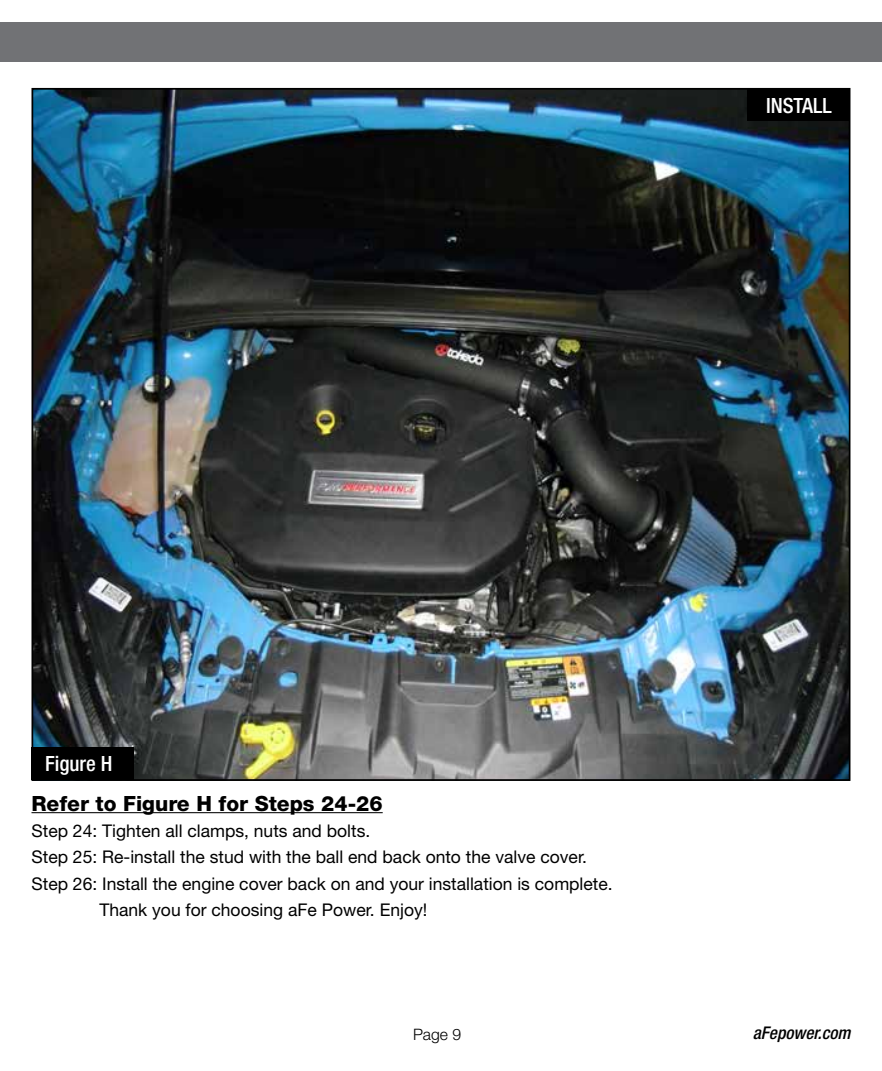
<style>
.page{position:relative;width:882px;height:1071px;background:#fff}
.page>*{position:absolute;margin:0;border:0;box-sizing:border-box;transform-origin:0 0}
.t1{font:800 21px "Helvetica Neue";color:#000}
.t2{font:500 condensed 21px "Helvetica Neue";color:#fff}
.t3{font:17.5px "Helvetica Neue";color:#000}
.t4{font:italic 500 condensed 17.5px "Helvetica Neue";color:#000}
.t5{font:300 15.75px "Helvetica Neue";color:#000}
</style>
<div class="page">
<div style="left:0;top:23px;width:882px;height:39px;background:#717275"></div>
<img style="left:35px;top:91px;width:812px;height:687px">
<hr style="left:32px;top:812px;width:351px;height:1px;background:#000">
<div style="left:32px;top:747px;width:102px;height:33px;background:#000"></div>
<div style="left:747px;top:88px;width:103px;height:33px;background:#000"></div>
<p class="t2" style="left:766px;top:93px;width:67px">INSTALL</p>
<p class="t2" style="left:45px;top:751px;width:69px">Figure H</p>
<p class="t1" style="left:32px;top:791px;width:353px">Refer to Figure H for Steps 24-26</p>
<p class="t3" style="left:32px;top:820px;width:340px">Step 24: Tighten all clamps, nuts and bolts.</p>
<p class="t3" style="left:32px;top:847px;width:557px">Step 25: Re-install the stud with the ball end back onto the valve cover.</p>
<p class="t3" style="left:32px;top:873px;width:583px">Step 26: Install the engine cover back on and your installation is complete.</p>
<p class="t3" style="left:99px;top:899px;width:329px">Thank you for choosing aFe Power. Enjoy!</p>
<p class="t5" style="left:413px;top:1024px;width:50px">Page 9</p>
<p class="t4" style="left:753px;top:1023px;width:99px">aFepower.com</p>
</div>
